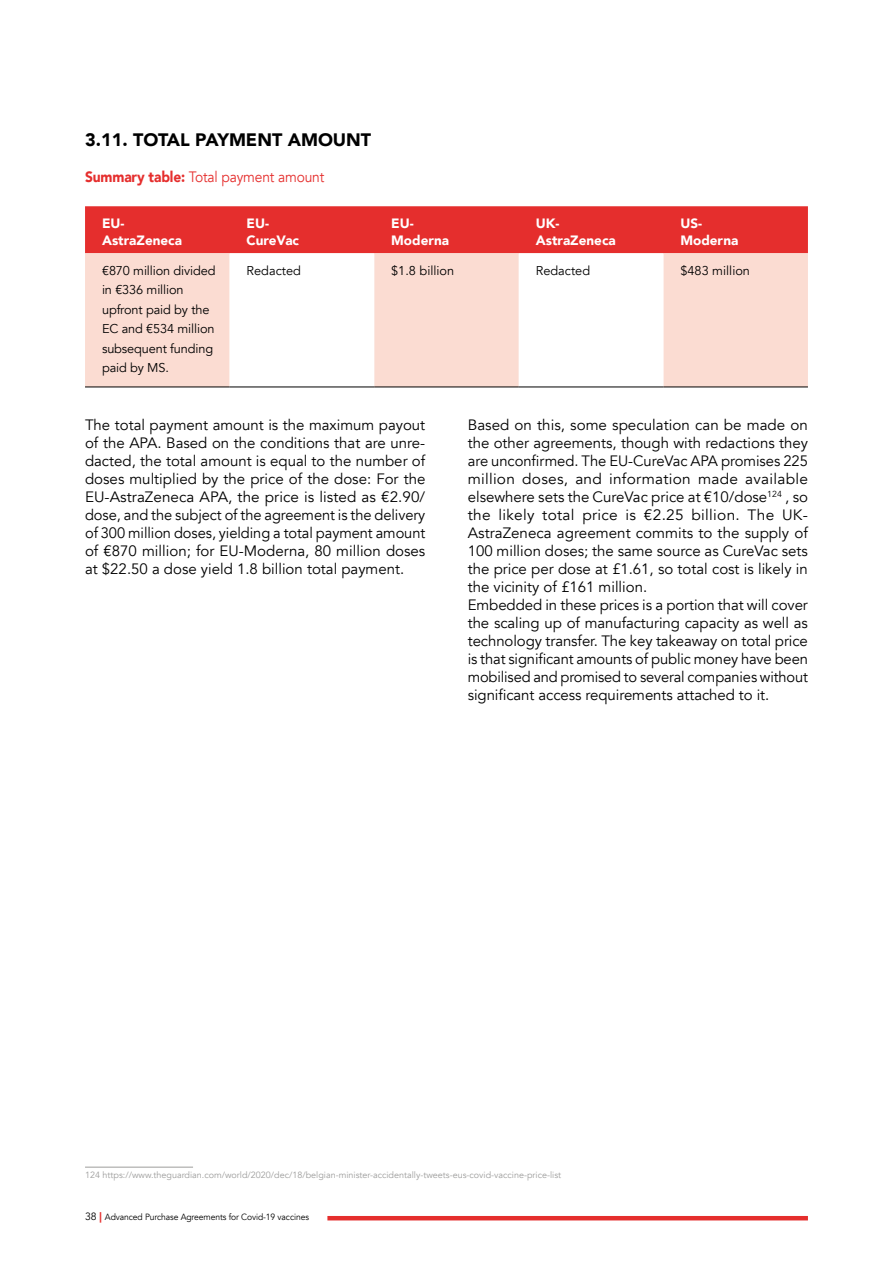
<style>
.page{position:relative;width:893px;height:1263px;background:#fff}
.page>*{position:absolute;margin:0;border:0;box-sizing:border-box;transform-origin:0 0}
.t1{font:900 18px "Avenir";color:#000}
.t2{font:15px/18px "Avenir";color:#000;text-align:justify}
.t3{font:15px "Avenir";letter-spacing:-.01em;color:#e52e2d;scale:.92 1}
.t4{font:900 13.5px/16.5px "Avenir";color:#fff}
.t5{font:12.75px/19.5px "Avenir";letter-spacing:-.01em;color:#000}
.t6{font:9px "Avenir";color:#9d9d9c}
.t7{font:9px "Avenir";letter-spacing:-.01em;color:#000;scale:.95 1}
.s1{font-weight:900}
.s2{font-size:10.5px}
.s3{font-weight:900;font-size:10.5px;color:#e52e2d}
</style>
<div class="page">
<hr style="left:327px;top:1216px;width:481px;height:4px;background:#e52e2d">
<div style="left:85px;top:206px;width:723px;height:47px;background:#e52e2d"></div>
<div style="left:85px;top:253px;width:723px;height:134px;background:#fbdcd2"></div>
<svg style="left:230px;top:253px;width:433px;height:134px"></svg>
<hr style="left:85px;top:387px;width:145px;height:1px;background:#000">
<hr style="left:230px;top:387px;width:144px;height:1px;background:#000">
<hr style="left:374px;top:387px;width:145px;height:1px;background:#000">
<hr style="left:519px;top:387px;width:144px;height:1px;background:#000">
<hr style="left:663px;top:387px;width:145px;height:1px;background:#000">
<hr style="left:85px;top:1167px;width:108px;height:1px;background:#9d9d9c">
<p class="t1" style="left:85px;top:124px;width:288px">3.11. TOTAL PAYMENT AMOUNT</p>
<p class="t3" style="left:85px;top:168px;width:262px"><span class="s1">Summary table:</span> Total payment amount</p>
<p class="t4" style="left:102px;top:215px;width:82px">EU-<br>AstraZeneca</p>
<p class="t4" style="left:247px;top:215px;width:54px">EU-<br>CureVac</p>
<p class="t4" style="left:391px;top:215px;width:59px">EU-<br>Moderna</p>
<p class="t4" style="left:536px;top:215px;width:82px">UK-<br>AstraZeneca</p>
<p class="t4" style="left:680px;top:215px;width:59px">US-<br>Moderna</p>
<p class="t5" style="left:102px;top:261px;width:115px">€870 million divided in €336 million upfront paid by the<br>EC and €534 million subsequent funding paid by MS.</p>
<p class="t5" style="left:247px;top:261px;width:56px">Redacted</p>
<p class="t5" style="left:391px;top:261px;width:65px">$1.8 billion</p>
<p class="t5" style="left:536px;top:261px;width:56px">Redacted</p>
<p class="t5" style="left:680px;top:261px;width:71px">$483 million</p>
<p class="t2" style="left:85px;top:416px;width:342px">The total payment amount is the maximum payout of the APA. Based on the conditions that are unre&shy;dacted, the total amount is equal to the number of doses multiplied by the price of the dose: For the EU-AstraZeneca APA, the price is listed as €2.90/ dose, and the subject of the agreement is the delivery of 300 million doses, yielding a total payment amount of €870 million; for EU-Moderna, 80 million doses at $22.50 a dose yield 1.8 billion total payment.</p>
<p class="t2" style="left:468px;top:416px;width:342px;text-align:left">Based on this, some speculation can be made on the other agreements, though with redactions they are unconfirmed. The EU-CureVac APA promises 225 million doses, and information made available elsewhere sets the CureVac price at €10/dose<sup>124</sup> , so the likely total price is €2.25 billion. The UK-AstraZeneca agreement commits to the supply of 100 million doses; the same source as CureVac sets the price per dose at £1.61, so total cost is likely in the vicinity of £161 million.<br>Embedded in these prices is a portion that will cover the scaling up of manufacturing capacity as well as technology transfer. The key takeaway on total price is that significant amounts of public money have been mobilised and promised to several companies without significant access requirements attached to it.</p>
<p class="t6" style="left:85px;top:1169px;width:478px">124 https://www.theguardian.com/world/2020/dec/18/belgian-minister-accidentally-tweets-eus-covid-vaccine-price-list</p>
<p class="t7" style="left:85px;top:1212px;width:237px"><span class="s2">38</span> <span class="s3">|</span> Advanced Purchase Agreements for Covid-19 vaccines</p>
</div>
